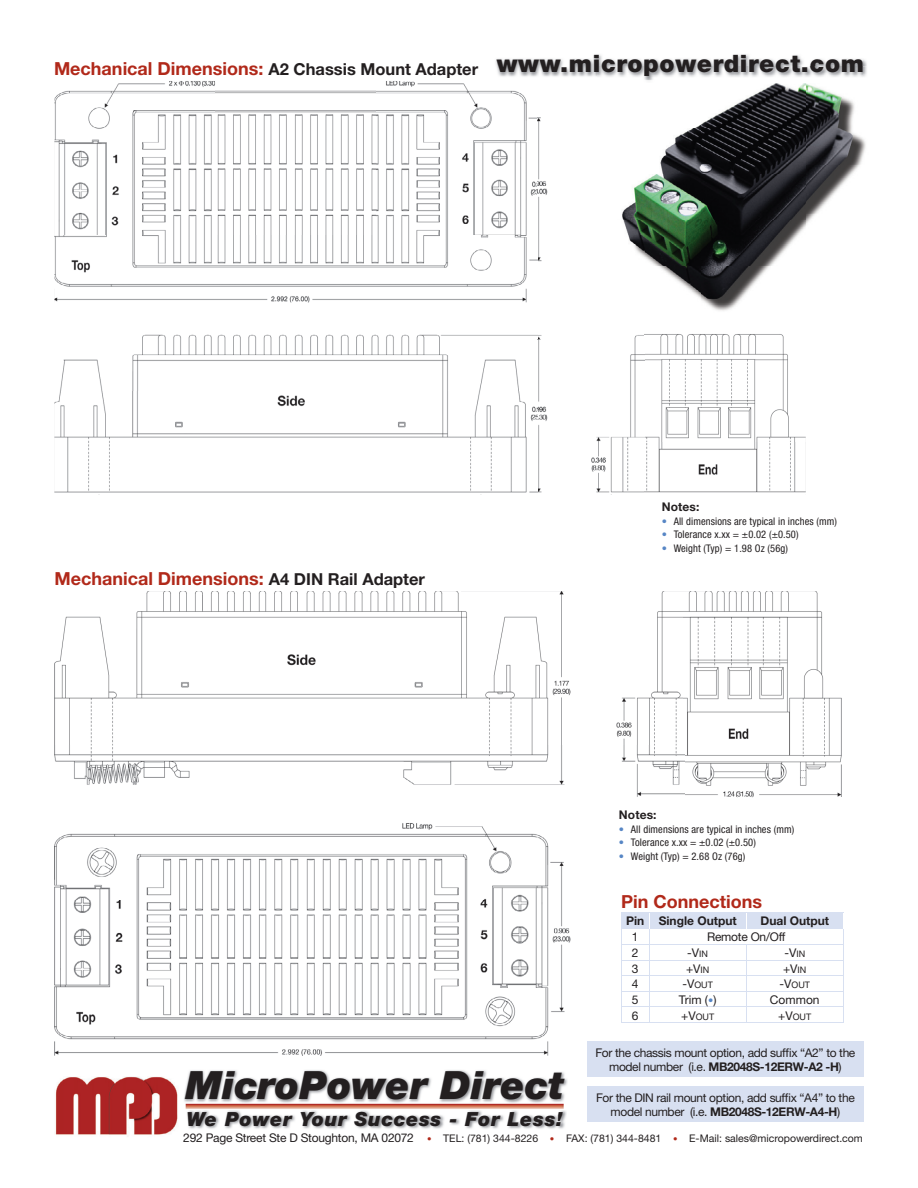
<style>
.page{position:relative;width:918px;height:1188px;background:#fff}
.page>*{position:absolute;margin:0;border:0;box-sizing:border-box;transform-origin:0 0}
.t1{font:italic 900 39px "Helvetica Neue";color:#231f20}
.t2{font:900 24px "Helvetica Neue";letter-spacing:.03em;color:#231f20}
.t3{font:italic 900 19.5px "Helvetica Neue";letter-spacing:.035em;color:#231f20}
.t4{font:700 18px "Helvetica Neue";color:#b1291a}
.t5{font:12px/14.4px "Helvetica Neue";letter-spacing:-.03em;color:#231f20;text-align:center}
.t6{font:700 12px "Helvetica Neue";color:#231f20}
.t7{font:condensed 10.5px "Helvetica Neue";letter-spacing:.01em;color:#231f20}
.t8{font:10.5px "Helvetica Neue";color:#231f20}
.t9{font:9px "Helvetica Neue";color:#231f20}
.s1{font-size:16.5px;color:#231f20}
.s2{color:#5786c5}
.s3{font-size:9px}
.s4{font-size:12px}
.s5{font-stretch:condensed;font-size:10.5px;color:#5786c5}
.s6{font-weight:700}
.s7{font-size:9px;color:#b1291a}
</style>
<div class="page">
<img style="left:495px;top:54px;width:372px;height:23px">
<img style="left:497px;top:55px;width:366px;height:21px">
<img style="left:184px;top:1070px;width:384px;height:34px">
<svg style="left:186px;top:1104px;width:378px;height:5px;background:#d07a64"></svg>
<img style="left:187px;top:1110px;width:379px;height:19px">
<img style="left:55px;top:1076px;width:123px;height:61px">
<img style="left:54px;top:81px;width:591px;height:414px">
<img style="left:645px;top:334px;width:161px;height:159px">
<img style="left:494px;top:81px;width:103px;height:1px">
<img style="left:806px;top:83px;width:60px;height:142px">
<img style="left:597px;top:66px;width:270px;height:15px">
<img style="left:597px;top:66px;width:266px;height:10px">
<img style="left:597px;top:81px;width:209px;height:232px">
<img style="left:55px;top:591px;width:786px;height:464px">
<div style="left:587px;top:1041px;width:276px;height:36px;background:#d8e0f1"></div>
<div style="left:587px;top:1086px;width:276px;height:36px;background:#d8e0f1"></div>
<hr style="left:621px;top:1022px;width:223px;height:1px;background:#d8e0f1">
<svg style="left:621px;top:912px;width:223px;height:110px"></svg>
<h3 class="t4" style="left:54px;top:62px;width:426px">Mechanical Dimensions: <span class="s1">A2 Chassis Mount Adapter</span></h3>
<h2 class="t2" style="left:497px;top:55px;width:369px">www.micropowerdirect.com</h2>
<h3 class="t4" style="left:54px;top:572px;width:372px">Mechanical Dimensions: <span class="s1">A4 DIN Rail Adapter</span></h3>
<p class="t6" style="left:662px;top:503px;width:39px">Notes:</p>
<p class="t7" style="left:662px;top:517px;width:177px"><span class="s2">•</span> All dimensions are typical in inches (mm)</p>
<p class="t7" style="left:662px;top:531px;width:138px"><span class="s2">•</span> Tolerance x.xx = ±0.02 (±0.50)</p>
<p class="t7" style="left:662px;top:544px;width:128px"><span class="s2">•</span> Weight (Typ) = 1.98 Oz (56g)</p>
<p class="t6" style="left:619px;top:811px;width:39px">Notes:</p>
<p class="t7" style="left:619px;top:825px;width:177px"><span class="s2">•</span> All dimensions are typical in inches (mm)</p>
<p class="t7" style="left:619px;top:839px;width:138px"><span class="s2">•</span> Tolerance x.xx = ±0.02 (±0.50)</p>
<p class="t7" style="left:619px;top:852px;width:128px"><span class="s2">•</span> Weight (Typ) = 2.68 Oz (76g)</p>
<h3 class="t4" style="left:621px;top:895px;width:142px">Pin Con nec tions</h3>
<p class="t6" style="left:626px;top:917px;width:112px">Pin Single Output</p>
<p class="t6" style="left:760px;top:917px;width:70px">Dual Output</p>
<p class="t5" style="left:632px;top:931px;width:8px">1</p>
<p class="t5" style="left:707px;top:931px;width:80px">Remote On/Off</p>
<p class="t5" style="left:632px;top:947px;width:8px">2</p>
<p class="t5" style="left:687px;top:947px;width:22px">-V<span class="s3">IN</span></p>
<p class="t5" style="left:784px;top:947px;width:22px">-V<span class="s3">IN</span></p>
<p class="t5" style="left:632px;top:962px;width:8px">3</p>
<p class="t5" style="left:686px;top:962px;width:25px">+V<span class="s3">IN</span></p>
<p class="t5" style="left:783px;top:962px;width:25px">+V<span class="s3">IN</span></p>
<p class="t5" style="left:632px;top:978px;width:8px">4</p>
<p class="t9" style="left:682px;top:982px;width:32px"><span class="s4">-V</span>OUT</p>
<p class="t9" style="left:780px;top:982px;width:32px"><span class="s4">-V</span>OUT</p>
<p class="t5" style="left:632px;top:994px;width:8px">5</p>
<p class="t5" style="left:679px;top:994px;width:39px">Trim (<span class="s5">•</span>)</p>
<p class="t5" style="left:770px;top:994px;width:51px">Common</p>
<p class="t5" style="left:632px;top:1009px;width:8px">6</p>
<p class="t9" style="left:681px;top:1013px;width:35px"><span class="s4">+V</span>OUT</p>
<p class="t9" style="left:778px;top:1013px;width:35px"><span class="s4">+V</span>OUT</p>
<p class="t5" style="left:595px;top:1046px;width:262px">For the chassis mount option, add suffix “A2” to the model number (i.e. <span class="s6">MB2048S-12ERW-A2 -H</span>)</p>
<p class="t5" style="left:596px;top:1092px;width:260px">For the DIN rail mount option, add suffix “A4” to the model number (i.e. <span class="s6">MB2048S-12ERW-A4-H</span>)</p>
<h1 class="t1" style="left:185px;top:1071px;width:380px">MicroPower Direct</h1>
<h3 class="t3" style="left:187px;top:1112px;width:378px">We Power Your Success - For Less!</h3>
<p class="t8" style="left:183px;top:1134px;width:681px"><span class="s4">292 Page Street Ste D Stoughton, MA 02072</span> <span class="s7">•</span> TEL: (781) 344-8226 <span class="s7">•</span> FAX: (781) 344-8481 <span class="s7">•</span> E-Mail: sales@micropowerdirect.com</p>
</div>
